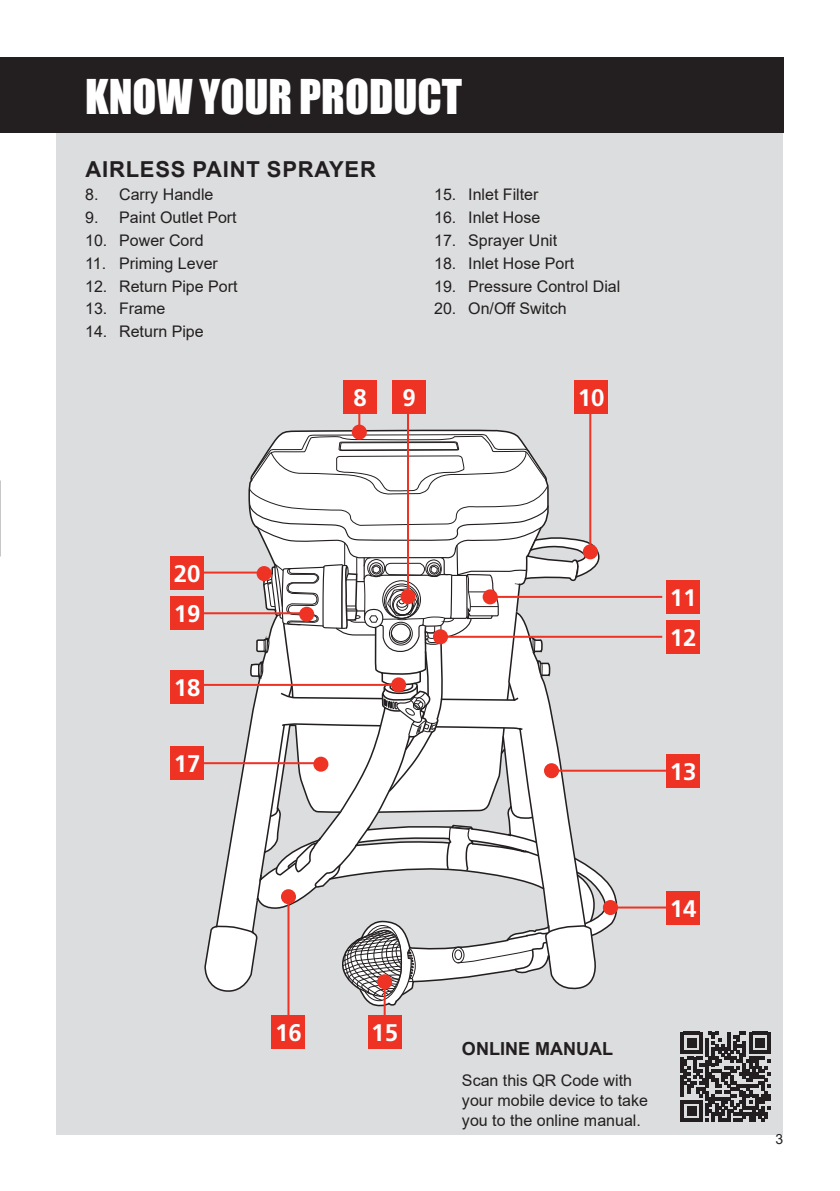
<style>
.page{position:relative;width:840px;height:1191px;background:#fff}
.page>*{position:absolute;margin:0;border:0;box-sizing:border-box;transform-origin:0 0}
.t1{font:44px "Impact";color:#fff}
.t2{font:700 24px/39.8px "Frutiger LT Std";color:#fff}
.t3{font:700 22px "Arial";letter-spacing:.035em;color:#231f20}
.t4{font:700 18px "Arial";color:#231f20}
.t5{font:16px/20px "Arial";color:#231f20}
.t6{font:14px "Arial";color:#231f20}
</style>
<div class="page">
<div style="left:57px;top:57px;width:725px;height:1077px;background:#dcddde"></div>
<svg style="left:680px;top:1032px;width:90px;height:89px"></svg>
<svg style="left:204px;top:429px;width:312px;height:559px"></svg>
<svg style="left:214px;top:434px;width:408px;height:567px"></svg>
<div style="left:0;top:57px;width:782px;height:75px;background:#231f20"></div>
<hr style="left:358px;top:383px;width:2px;height:49px;background:#ee3224">
<hr style="left:407px;top:388px;width:2px;height:210px;background:#ee3224">
<hr style="left:189px;top:684px;width:209px;height:2px;background:#ee3224">
<hr style="left:589px;top:388px;width:2px;height:164px;background:#ee3224">
<hr style="left:489px;top:596px;width:173px;height:2px;background:#ee3224">
<hr style="left:437px;top:636px;width:225px;height:2px;background:#ee3224">
<hr style="left:551px;top:769px;width:130px;height:2px;background:#ee3224">
<hr style="left:614px;top:906px;width:67px;height:2px;background:#ee3224">
<hr style="left:195px;top:571px;width:67px;height:2px;background:#ee3224">
<hr style="left:195px;top:762px;width:126px;height:2px;background:#ee3224">
<hr style="left:195px;top:612px;width:114px;height:2px;background:#ee3224">
<hr style="left:383px;top:981px;width:2px;height:38px;background:#ee3224">
<hr style="left:287px;top:896px;width:2px;height:135px;background:#ee3224">
<div style="left:343px;top:380px;width:34px;height:33px;background:#ee3224"></div>
<div style="left:392px;top:380px;width:33px;height:33px;background:#ee3224"></div>
<div style="left:170px;top:670px;width:34px;height:33px;background:#ee3224"></div>
<div style="left:574px;top:380px;width:33px;height:33px;background:#ee3224"></div>
<div style="left:666px;top:580px;width:33px;height:33px;background:#ee3224"></div>
<div style="left:666px;top:620px;width:33px;height:33px;background:#ee3224"></div>
<div style="left:666px;top:754px;width:33px;height:33px;background:#ee3224"></div>
<div style="left:666px;top:890px;width:33px;height:34px;background:#ee3224"></div>
<div style="left:170px;top:556px;width:34px;height:33px;background:#ee3224"></div>
<div style="left:170px;top:746px;width:34px;height:34px;background:#ee3224"></div>
<div style="left:170px;top:596px;width:34px;height:34px;background:#ee3224"></div>
<div style="left:367px;top:1015px;width:34px;height:33px;background:#ee3224"></div>
<div style="left:271px;top:1015px;width:34px;height:33px;background:#ee3224"></div>
<div style="left:351px;top:424px;width:15px;height:15px;background:#ee3224;border-radius:50%"></div>
<div style="left:400px;top:589px;width:15px;height:15px;background:#ee3224;border-radius:50%"></div>
<div style="left:391px;top:677px;width:15px;height:15px;background:#ee3224;border-radius:50%"></div>
<div style="left:582px;top:544px;width:15px;height:15px;background:#ee3224;border-radius:50%"></div>
<div style="left:482px;top:589px;width:15px;height:15px;background:#ee3224;border-radius:50%"></div>
<div style="left:432px;top:629px;width:16px;height:15px;background:#ee3224;border-radius:50%"></div>
<div style="left:543px;top:763px;width:15px;height:15px;background:#ee3224;border-radius:50%"></div>
<div style="left:602px;top:900px;width:15px;height:15px;background:#ee3224;border-radius:50%"></div>
<div style="left:256px;top:566px;width:15px;height:15px;background:#ee3224;border-radius:50%"></div>
<div style="left:313px;top:756px;width:15px;height:15px;background:#ee3224;border-radius:50%"></div>
<div style="left:299px;top:607px;width:15px;height:15px;background:#ee3224;border-radius:50%"></div>
<div style="left:377px;top:974px;width:15px;height:15px;background:#ee3224;border-radius:50%"></div>
<div style="left:281px;top:889px;width:15px;height:15px;background:#ee3224;border-radius:50%"></div>
<h1 class="t1" style="left:85px;top:62px;width:378px">KNOW YOUR PRODUCT</h1>
<h3 class="t3" style="left:85px;top:153px;width:292px">AIRLESS PAINT SPRAYER</h3>
<p class="t5" style="left:85px;top:184px;width:130px">8. Carry Handle</p>
<p class="t5" style="left:85px;top:207px;width:153px">9. Paint Outlet Port</p>
<p class="t5" style="left:85px;top:230px;width:120px">10. Power Cord</p>
<p class="t5" style="left:85px;top:253px;width:134px">11. Priming Lever</p>
<p class="t5" style="left:85px;top:276px;width:154px">12. Return Pipe Port</p>
<p class="t5" style="left:85px;top:299px;width:82px">13. Frame</p>
<p class="t5" style="left:85px;top:321px;width:120px">14. Return Pipe</p>
<h2 class="t2" style="left:353px;top:377px;width:15px">8</h2>
<h2 class="t2" style="left:402px;top:377px;width:15px">9</h2>
<p class="t5" style="left:434px;top:184px;width:106px">15. Inlet Filter</p>
<p class="t5" style="left:434px;top:207px;width:108px">16. Inlet Hose</p>
<p class="t5" style="left:434px;top:230px;width:124px">17. Sprayer Unit</p>
<p class="t5" style="left:434px;top:253px;width:141px">18. Inlet Hose Port</p>
<p class="t5" style="left:434px;top:276px;width:188px">19. Pressure Control Dial</p>
<p class="t5" style="left:434px;top:299px;width:134px">20. On/Off Switch</p>
<h2 class="t2" style="left:577px;top:377px;width:28px">10</h2>
<h2 class="t2" style="left:174px;top:553px;width:28px">20</h2>
<h2 class="t2" style="left:174px;top:594px;width:28px">19</h2>
<h2 class="t2" style="left:174px;top:668px;width:28px">18</h2>
<h2 class="t2" style="left:174px;top:744px;width:28px">17</h2>
<h2 class="t2" style="left:275px;top:1012px;width:28px">16</h2>
<h2 class="t2" style="left:371px;top:1012px;width:28px">15</h2>
<h2 class="t2" style="left:669px;top:578px;width:28px">11<br>12</h2>
<h2 class="t2" style="left:669px;top:751px;width:28px">13</h2>
<h2 class="t2" style="left:669px;top:888px;width:28px">14</h2>
<p class="t4" style="left:461px;top:1035px;width:152px">ONLINE MANUAL</p>
<p class="t5" style="left:461px;top:1070px;width:187px">Scan this QR Code with your mobile device to take you to the online manual.</p>
<p class="t6" style="left:775px;top:1129px;width:9px">3</p>
</div>
